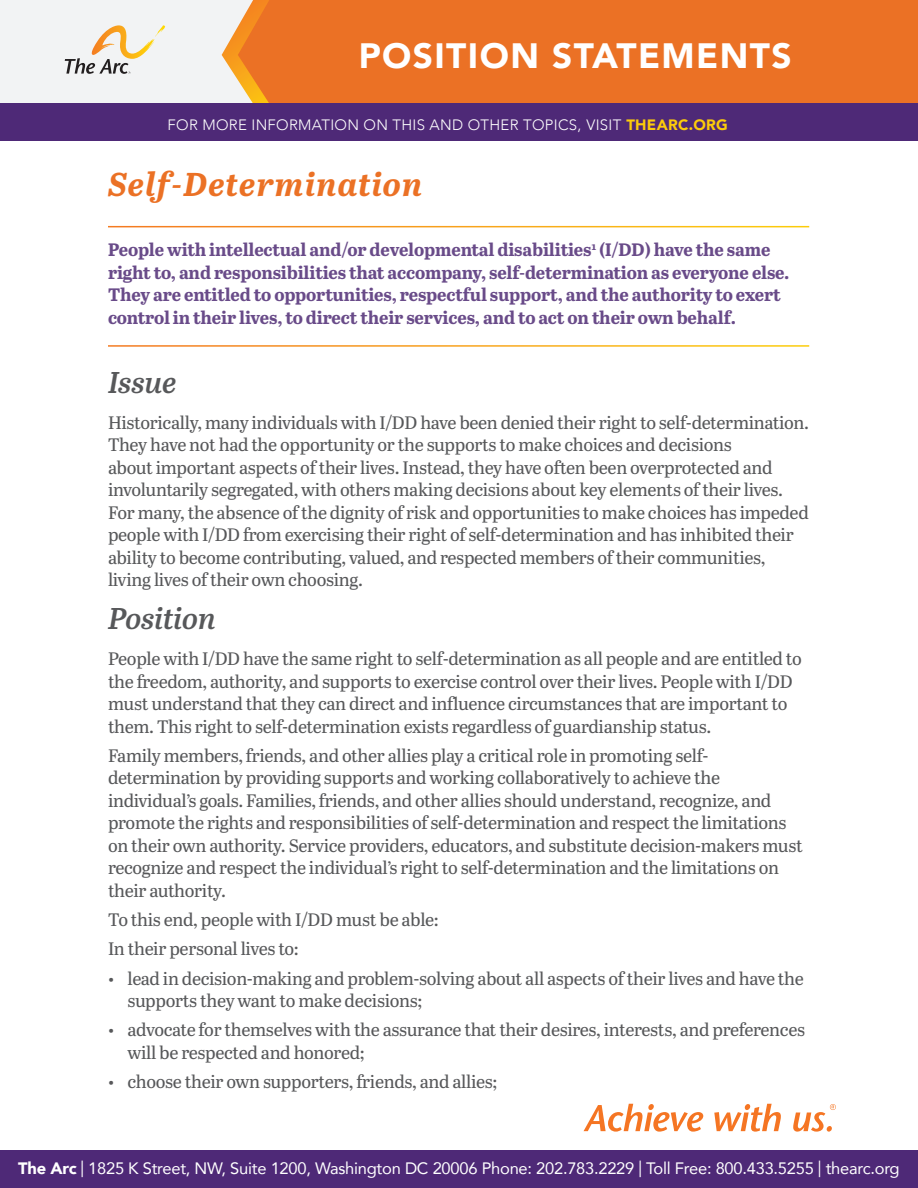
<style>
.page{position:relative;width:918px;height:1188px;background:#fff}
.page>*{position:absolute;margin:0;border:0;box-sizing:border-box;transform-origin:0 0}
.t1{font:900 35.1px "Avenir";letter-spacing:.04em;color:#fff}
.main_ttle{font:italic 700 33px "Abril Text";letter-spacing:.04em;color:#eb7125}
.subtitle{font:italic 600 30px "Abril Text";letter-spacing:-.01em;color:#57585a}
.body{font:18px/22.5px "Abril Text";letter-spacing:-.02em;color:#57585a}
.body_call_out{font:700 18px/22.5px "Abril Text";letter-spacing:-.01em;color:#694b89}
.bullets{font:18px/22.5px "Abril Text";letter-spacing:-.02em;color:#57585a}
.t2{font:16.5px "Avenir";letter-spacing:-.015em;color:#fff}
.t3{font:300 15px "Avenir";letter-spacing:.02em;color:#fff}
.s1{font-weight:900;color:#fccc0a}
.s2{font-weight:900}
</style>
<div class="page">
<div style="left:0;top:0;width:353px;height:104px;background:#f2f3f4"></div>
<svg style="left:222px;top:26px;width:16px;height:78px"></svg>
<div style="left:238px;top:0;width:680px;height:104px;background:#eb7125"></div>
<svg style="left:65px;top:25px;width:101px;height:49px"></svg>
<div style="left:0;top:104px;width:918px;height:37px;background:#4e2977"></div>
<svg style="left:584px;top:1104px;width:252px;height:28px"></svg>
<div style="left:0;top:1151px;width:918px;height:37px;background:#4e2977"></div>
<h1 class="t1" style="left:359px;top:25px;width:434px">POSITION STATEMENTS</h1>
<p class="t3" style="left:168px;top:116px;width:562px">FOR MORE INFORMATION ON THIS AND OTHER TOPICS, VISIT <span class="s1">THEARC.ORG</span></p>
<p class="main_ttle" style="left:108px;top:161px;width:316px">Self-Determination</p>
<p class="body_call_out" style="left:108px;top:238px;width:683px">People with intellectual and/or developmental disabilities<sup>1</sup> (I/DD) have the same right to, and responsibilities that accompany, self-determination as everyone else.<br>They are entitled to opportunities, respectful support, and the authority to exert control in their lives, to direct their services, and to act on their own behalf.</p>
<p class="subtitle" style="left:108px;top:360px;width:70px">Issue</p>
<p class="body" style="left:108px;top:410px;width:703px">Historically, many individuals with I/DD have been denied their right to self-determination.<br>They have not had the opportunity or the supports to make choices and decisions<br>about important aspects of their lives. Instead, they have often been overprotected and involuntarily segregated, with others making decisions about key elements of their lives.<br>For many, the absence of the dignity of risk and opportunities to make choices has impeded people with I/DD from exercising their right of self-determination and has inhibited their ability to become contributing, valued, and respected members of their communities, living lives of their own choosing.</p>
<p class="subtitle" style="left:108px;top:596px;width:110px">Position</p>
<p class="body" style="left:108px;top:647px;width:696px">People with I/DD have the same right to self-determination as all people and are entitled to the freedom, authority, and supports to exercise control over their lives. People with I/DD must understand that they can direct and influence circumstances that are important to them. This right to self-determination exists regardless of guardianship status.</p>
<p class="body" style="left:108px;top:743px;width:696px">Family members, friends, and other allies play a critical role in promoting self&shy;determination by providing supports and working collaboratively to achieve the individual’s goals. Families, friends, and other allies should understand, recognize, and promote the rights and responsibilities of self-determination and respect the limitations on their own authority. Service providers, educators, and substitute decision-makers must recognize and respect the individual’s right to self-determination and the limitations on their authority.</p>
<p class="body" style="left:108px;top:908px;width:332px">To this end, people with I/DD must be able:</p>
<p class="body" style="left:108px;top:937px;width:192px">In their personal lives to:</p>
<p class="bullets" style="left:128px;top:966px;width:678px;text-indent:-20px">• lead in decision-making and problem-solving about all aspects of their lives and have the supports they want to make decisions;</p>
<p class="bullets" style="left:128px;top:1018px;width:679px;text-indent:-20px">• advocate for themselves with the assurance that their desires, interests, and preferences will be respected and honored;</p>
<p class="bullets" style="left:108px;top:1070px;width:391px">• choose their own supporters, friends, and allies;</p>
<p class="t2" style="left:18px;top:1155px;width:883px"><span class="s2">The Arc</span> | 1825 K Street, NW, Suite 1200, Washington DC 20006 Phone: 202.783.2229 | Toll Free: 800.433.5255 | thearc.org</p>
</div>
